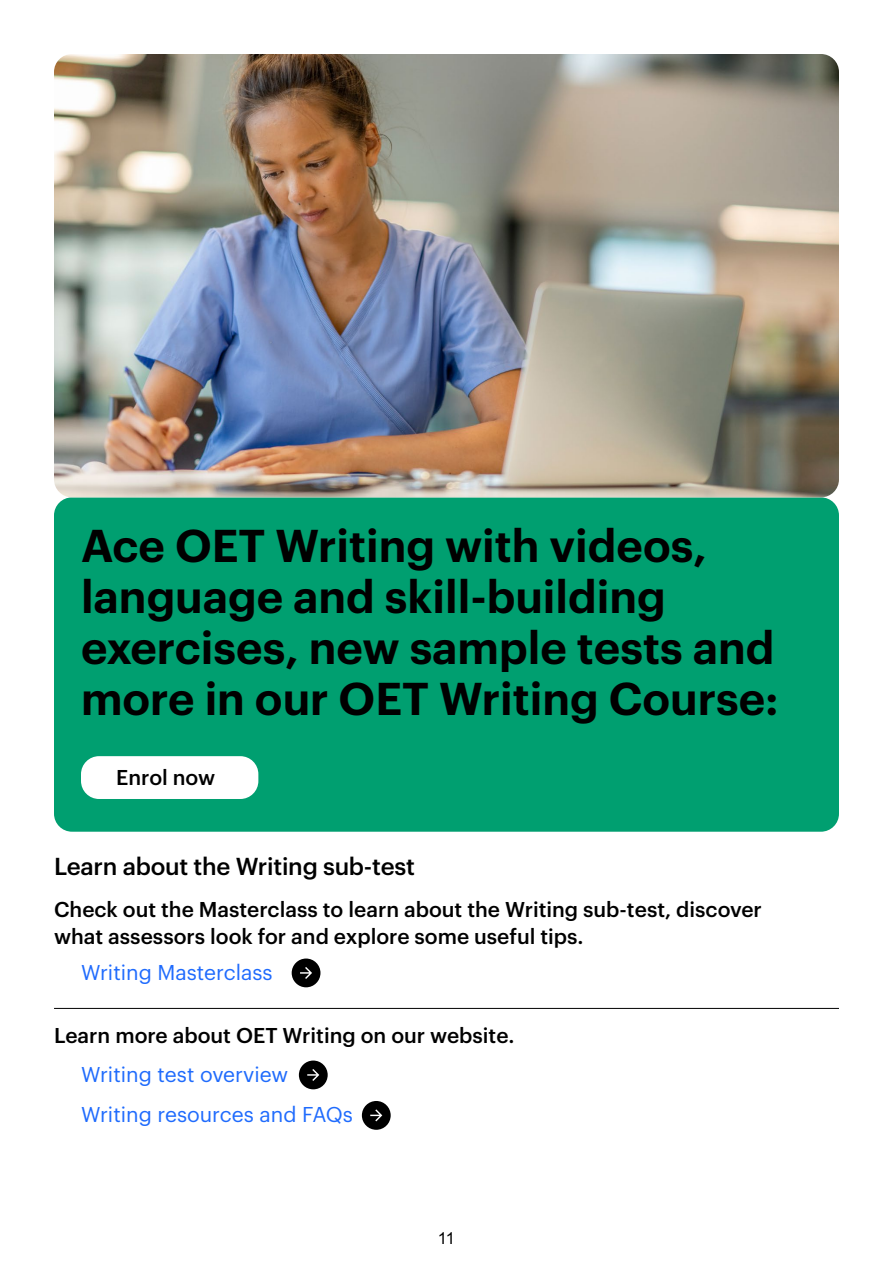
<style>
.page{position:relative;width:893px;height:1263px;background:#fff}
.page>*{position:absolute;margin:0;border:0;box-sizing:border-box;transform-origin:0 0}
.t1{font:600 45px/51px "Graphik";color:#000}
.t2{font:500 24px "Graphik";letter-spacing:-.01em;color:#000}
.t3{font:500 21px/27px "Graphik";color:#000}
.t4{font:21px "Graphik";color:#1f6bfd}
.t5{font:21px "Graphik";color:#1f6bfc}
.t6{font:16.5px "Arial";color:#000}
</style>
<div class="page">
<div style="left:54px;top:497px;width:785px;height:335px;background:#009f70;border-radius:18px"></div>
<img style="left:54px;top:54px;width:785px;height:443px">
<hr style="left:54px;top:1008px;width:785px;height:1px;background:#000">
<div style="left:81px;top:756px;width:177px;height:43px;background:#fff;border-radius:18px"></div>
<div style="left:292px;top:958px;width:28px;height:29px;background:#000;border-radius:50%"></div>
<svg style="left:300px;top:967px;width:12px;height:12px"></svg>
<div style="left:299px;top:1060px;width:29px;height:29px;background:#000;border-radius:50%"></div>
<svg style="left:307px;top:1069px;width:12px;height:12px"></svg>
<div style="left:362px;top:1101px;width:29px;height:29px;background:#000;border-radius:50%"></div>
<svg style="left:370px;top:1109px;width:12px;height:12px"></svg>
<h1 class="t1" style="left:81px;top:516px;width:699px">Ace OET Writing with videos, language and skill-building exercises, new sample tests and more in our OET Writing Course:</h1>
<p class="t3" style="left:116px;top:762px;width:101px">Enrol now</p>
<p class="t2" style="left:54px;top:848px;width:363px">Learn about the Writing sub-test</p>
<p class="t3" style="left:54px;top:894px;width:709px">Check out the Masterclass to learn about the Writing sub-test, discover what assessors look for and explore some useful tips.</p>
<p class="t4" style="left:81px;top:956px;width:193px">Writing Masterclass</p>
<p class="t3" style="left:54px;top:1020px;width:462px">Learn more about OET Writing on our website.</p>
<p class="t5" style="left:81px;top:1058px;width:209px">Writing test overview</p>
<p class="t4" style="left:81px;top:1099px;width:273px">Writing resources and FAQs</p>
<p class="t6" style="left:438px;top:1227px;width:19px">11</p>
</div>
